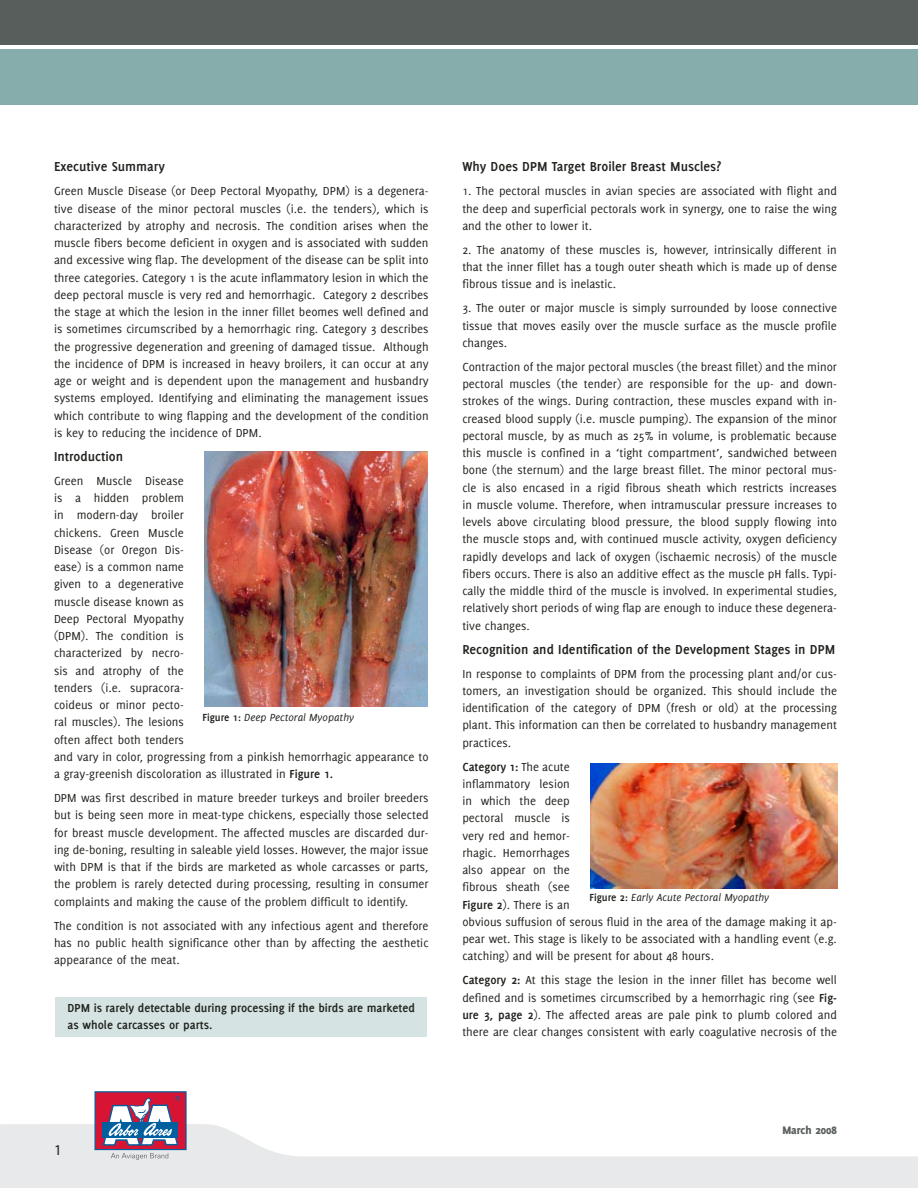
<style>
.page{position:relative;width:918px;height:1188px;background:#fff}
.page>*{position:absolute;margin:0;border:0;box-sizing:border-box;transform-origin:0 0}
.t1{font:15px "Myriad";color:#20221d}
.t2{font:700 14.25px "Delicious";color:#20221d}
.t3{font:12.75px/17.2px "Delicious";color:#20221d;text-align:justify}
.t4{font:700 12.75px/17.2px "Delicious";color:#20221d}
.t5{font:800 12px "Delicious";color:#585e5c}
.t6{font:italic 11.25px "Delicious";color:#20221d}
.s1{font-weight:700}
.s2{font-weight:700;font-style:normal}
</style>
<div class="page">
<svg style="left:0;top:1124px;width:917px;height:64px;fill:#e7e9ea"></svg>
<div style="left:94px;top:1091px;width:93px;height:59px;background:#d71433;border:1px solid #005f9e"></div>
<svg style="left:102px;top:1096px;width:78px;height:50px"></svg>
<svg style="left:111px;top:1153px;width:57px;height:7px"></svg>
<svg style="left:917px;top:1156px;width:1px;height:32px"></svg>
<div style="left:55px;top:998px;width:372px;height:39px;background:#d5e3e2"></div>
<div style="left:0;top:0;width:918px;height:45px;background:#585e5c"></div>
<div style="left:0;top:50px;width:918px;height:55px;background:#86acac"></div>
<img style="left:204px;top:452px;width:224px;height:255px">
<img style="left:590px;top:764px;width:247px;height:124px">
<p class="t2" style="left:54px;top:159px;width:112px">Executive Summary</p>
<p class="t3" style="left:54px;top:182px;width:376px">Green Muscle Disease (or Deep Pectoral Myopathy, DPM) is a degenera&shy;tive disease of the minor pectoral muscles (i.e. the tenders), which is characterized by atrophy and necrosis. The condition arises when the muscle fibers become deficient in oxygen and is associated with sudden and excessive wing flap. The development of the disease can be split into three categories. Category 1 is the acute inflammatory lesion in which the deep pectoral muscle is very red and hemorrhagic. Category 2 describes the stage at which the lesion in the inner fillet beomes well defined and is sometimes circumscribed by a hemorrhagic ring. Category 3 describes the progressive degeneration and greening of damaged tissue. Although the incidence of DPM is increased in heavy broilers, it can occur at any age or weight and is dependent upon the management and husbandry systems employed. Identifying and eliminating the management issues which contribute to wing flapping and the development of the condition is key to reducing the incidence of DPM.</p>
<p class="t2" style="left:54px;top:448px;width:71px">Introduction</p>
<p class="t3" style="left:54px;top:472px;width:376px;text-align:left">Green Muscle Disease<br>is a hidden problem<br>in modern-day broiler<br>chickens. Green Muscle<br>Disease (or Oregon Dis-<br>ease) is a common name<br>given to a degenerative<br>muscle disease known as<br>Deep Pectoral Myopathy<br>(DPM). The condition is<br>characterized by necro-<br>sis and atrophy of the<br>tenders (i.e. supracora-<br>coideus or minor pecto-<br>ral muscles). The lesions<br>often affect both tenders<br>and vary in color, progressing from a pinkish hemorrhagic appearance to a gray-greenish discoloration as illustrated in <span class="s1">Figure 1.</span></p>
<p class="t3" style="left:54px;top:789px;width:376px">DPM was first described in mature breeder turkeys and broiler breeders but is being seen more in meat-type chickens, especially those selected for breast muscle development. The affected muscles are discarded dur&shy;ing de-boning, resulting in saleable yield losses. However, the major issue with DPM is that if the birds are marketed as whole carcasses or parts, the problem is rarely detected during processing, resulting in consumer complaints and making the cause of the problem difficult to identify.</p>
<p class="t3" style="left:54px;top:917px;width:376px">The condition is not associated with any infectious agent and therefore has no public health significance other than by affecting the aesthetic appearance of the meat.</p>
<p class="t4" style="left:68px;top:999px;width:349px">DPM is rarely detectable during processing if the birds are marketed as whole carcasses or parts.</p>
<p class="t6" style="left:202px;top:711px;width:153px"><span class="s2">Figure 1:</span> Deep Pectoral Myopathy</p>
<p class="t2" style="left:462px;top:159px;width:260px">Why Does DPM Target Broiler Breast Muscles?</p>
<p class="t3" style="left:462px;top:182px;width:376px">1. The pectoral muscles in avian species are associated with flight and the deep and superficial pectorals work in synergy, one to raise the wing and the other to lower it.</p>
<p class="t3" style="left:462px;top:241px;width:376px">2. The anatomy of these muscles is, however, intrinsically different in that the inner fillet has a tough outer sheath which is made up of dense fibrous tissue and is inelastic.</p>
<p class="t3" style="left:462px;top:299px;width:376px">3. The outer or major muscle is simply surrounded by loose connective tissue that moves easily over the muscle surface as the muscle profile changes.</p>
<p class="t3" style="left:462px;top:358px;width:376px">Contraction of the major pectoral muscles (the breast fillet) and the minor pectoral muscles (the tender) are responsible for the up- and down&shy;strokes of the wings. During contraction, these muscles expand with in&shy;creased blood supply (i.e. muscle pumping). The expansion of the minor pectoral muscle, by as much as 25% in volume, is problematic because this muscle is confined in a ‘tight compartment’, sandwiched between bone (the sternum) and the large breast fillet. The minor pectoral mus&shy;cle is also encased in a rigid fibrous sheath which restricts increases in muscle volume. Therefore, when intramuscular pressure increases to levels above circulating blood pressure, the blood supply flowing into the muscle stops and, with continued muscle activity, oxygen deficiency rapidly develops and lack of oxygen (ischaemic necrosis) of the muscle fibers occurs. There is also an additive effect as the muscle pH falls. Typi&shy;cally the middle third of the muscle is involved. In experimental studies, relatively short periods of wing flap are enough to induce these degenera&shy;tive changes.</p>
<p class="t2" style="left:462px;top:641px;width:374px">Recognition and Identification of the Development Stages in DPM</p>
<p class="t3" style="left:462px;top:665px;width:376px">In response to complaints of DPM from the processing plant and/or cus&shy;tomers, an investigation should be organized. This should include the identification of the category of DPM (fresh or old) at the processing plant. This information can then be correlated to husbandry management practices.</p>
<p class="t3" style="left:462px;top:758px;width:376px;text-align:left"><span class="s1">Category 1:</span> The acute<br>inflammatory lesion<br>in which the deep<br>pectoral muscle is<br>very red and hemor-<br>rhagic. Hemorrhages<br>also appear on the<br>fibrous sheath (see<br><span class="s1">Figure 2</span>). There is an<br>obvious suffusion of serous fluid in the area of the damage making it ap&shy;pear wet. This stage is likely to be associated with a handling event (e.g. catching) and will be present for about 48 hours.</p>
<p class="t3" style="left:462px;top:971px;width:376px"><span class="s1">Category 2:</span> At this stage the lesion in the inner fillet has become well defined and is sometimes circumscribed by a hemorrhagic ring (see <span class="s1">Fig&shy;ure 3, page 2</span>). The affected areas are pale pink to plumb colored and there are clear changes consistent with early coagulative necrosis of the</p>
<p class="t6" style="left:590px;top:891px;width:181px"><span class="s2">Figure 2:</span> Early Acute Pectoral Myopathy</p>
<p class="t1" style="left:54px;top:1142px;width:9px">1</p>
<p class="t5" style="left:782px;top:1123px;width:56px">March 2008</p>
</div>
